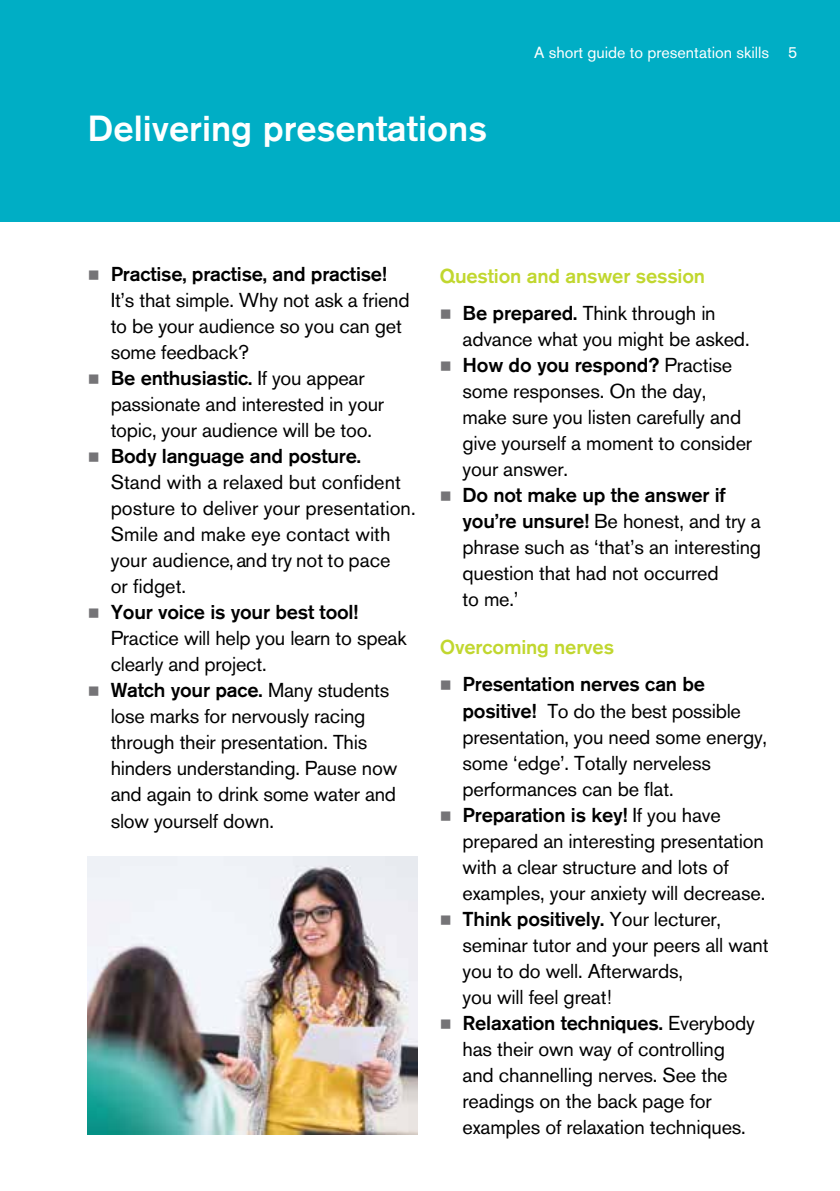
<style>
.page{position:relative;width:840px;height:1191px;background:#fff}
.page>*{position:absolute;margin:0;border:0;box-sizing:border-box;transform-origin:0 0}
.t1{font:500 36px "Akzidenz Grotesk BQ";color:#fff}
.t2{font:20px/26px "Akzidenz Grotesk BQ";letter-spacing:-.01em;color:#000}
.t3{font:500 20px "Akzidenz Grotesk BQ";letter-spacing:-.01em;color:#c1d72f}
.t4{font:16px "Akzidenz Grotesk BQ";color:#fff}
.s1{color:#757477}
.s2{font-weight:500}
</style>
<div class="page">
<div style="left:0;top:0;width:839px;height:221px;background:#00aec5"></div>
<img style="left:88px;top:856px;width:329px;height:278px">
<h1 class="t1" style="left:88px;top:107px;width:400px">Delivering presentations</h1>
<p class="t4" style="left:534px;top:43px;width:265px">A short guide to presentation skills 5</p>
<p class="t2" style="left:111px;top:261px;width:300px;text-indent:-23px"><span class="s1">■</span> <span class="s2">Practise, practise, and practise!<br></span>It’s that simple. Why not ask a friend to be your audience so you can get some feedback?</p>
<p class="t2" style="left:111px;top:365px;width:275px;text-indent:-23px"><span class="s1">■</span> <span class="s2">Be enthusiastic.</span> If you appear passionate and interested in your topic, your audience will be too.</p>
<p class="t2" style="left:111px;top:443px;width:306px;text-indent:-23px"><span class="s1">■</span> <span class="s2">Body language and posture.<br></span>Stand with a relaxed but confident posture to deliver your presentation.<br>Smile and make eye contact with your audience, and try not to pace<br>or fidget.</p>
<p class="t2" style="left:111px;top:599px;width:297px;text-indent:-23px"><span class="s1">■</span> <span class="s2">Your voice is your best tool!<br></span>Practice will help you learn to speak clearly and project.</p>
<p class="t2" style="left:111px;top:677px;width:288px;text-indent:-23px"><span class="s1">■</span> <span class="s2">Watch your pace.</span> Many students lose marks for nervously racing through their presentation. This hinders understanding. Pause now and again to drink some water and slow yourself down.</p>
<p class="t3" style="left:439px;top:263px;width:266px">Question and answer session</p>
<p class="t2" style="left:462px;top:300px;width:288px;text-indent:-23px"><span class="s1">■</span> <span class="s2">Be prepared.</span> Think through in advance what you might be asked.</p>
<p class="t2" style="left:462px;top:352px;width:291px;text-indent:-23px"><span class="s1">■</span> <span class="s2">How do you respond?</span> Practise some responses. On the day, make sure you listen carefully and give yourself a moment to consider your answer.</p>
<p class="t2" style="left:462px;top:482px;width:300px;text-indent:-23px"><span class="s1">■</span> <span class="s2">Do not make up the answer if you’re unsure!</span> Be honest, and try a phrase such as ‘that’s an interesting question that had not occurred<br>to me.’</p>
<p class="t3" style="left:439px;top:635px;width:176px">Overcoming nerves</p>
<p class="t2" style="left:462px;top:671px;width:306px;text-indent:-23px"><span class="s1">■</span> <span class="s2">Presentation nerves can be positive!</span> To do the best possible presentation, you need some energy, some ‘edge’. Totally nerveless performances can be flat.</p>
<p class="t2" style="left:462px;top:801px;width:304px;text-indent:-23px"><span class="s1">■</span> <span class="s2">Preparation is key!</span> If you have prepared an interesting presentation with a clear structure and lots of examples, your anxiety will decrease.</p>
<p class="t2" style="left:462px;top:905px;width:307px;text-indent:-23px"><span class="s1">■</span> <span class="s2">Think positively.</span> Your lecturer, seminar tutor and your peers all want you to do well. Afterwards,<br>you will feel great!</p>
<p class="t2" style="left:462px;top:1009px;width:294px;text-indent:-23px"><span class="s1">■</span> <span class="s2">Relaxation techniques.</span> Everybody has their own way of controlling and channelling nerves. See the readings on the back page for examples of relaxation techniques.</p>
</div>
